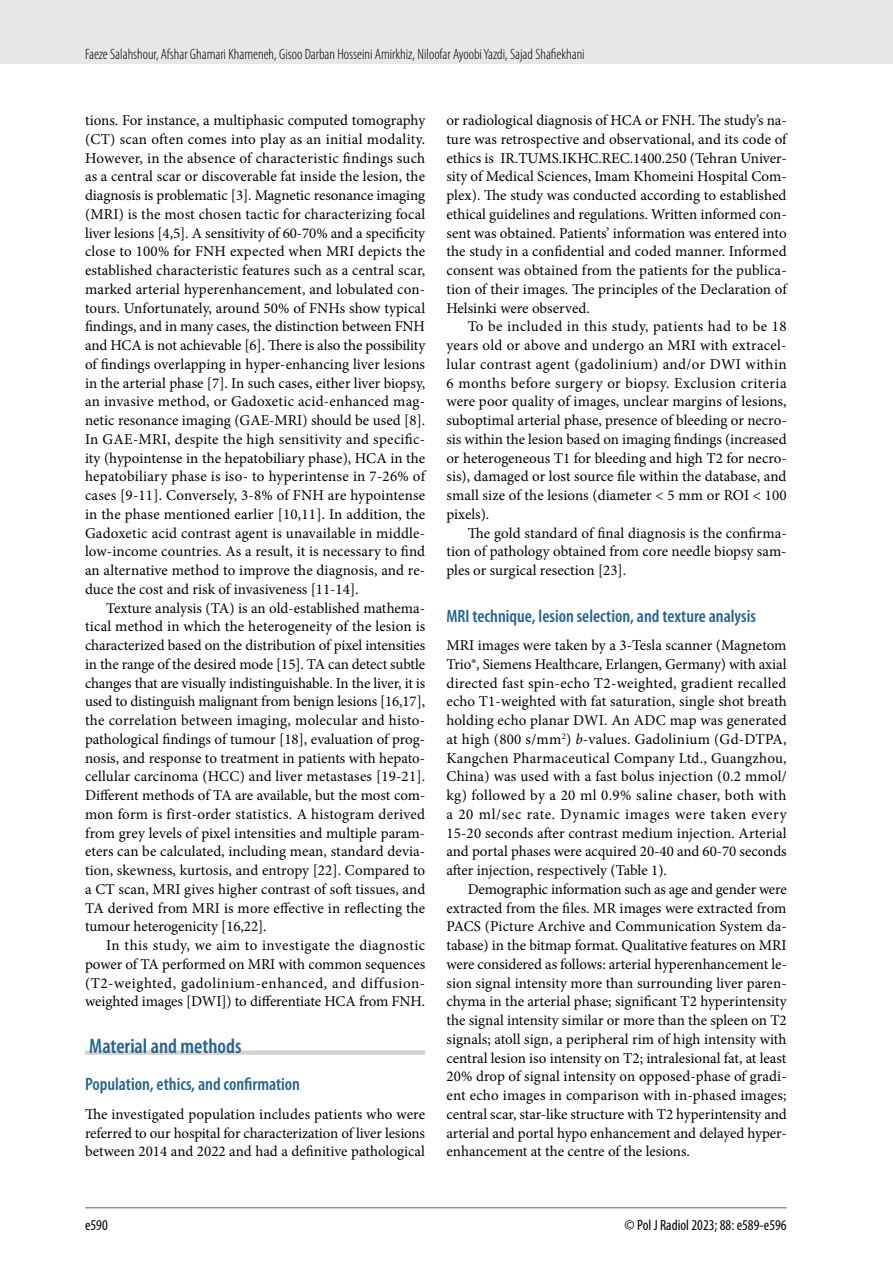
<style>
.page{position:relative;width:893px;height:1263px;background:#fff}
.page>*{position:absolute;margin:0;border:0;box-sizing:border-box;transform-origin:0 0}
.t1{font:600 condensed 21px "Myriad Pro";color:#25638e}
.t2{font:600 condensed 18px "Myriad Pro";color:#25638e}
.t3{font:15px/18.8px "Minion Pro";color:#000;text-align:justify}
.t4{font:300 condensed 15px "Myriad Pro";color:#000}
.t5{font:condensed 15px "Myriad Pro";color:#000}
.s1{font-style:italic}
</style>
<div class="page">
<div style="left:0;top:0;width:893px;height:64px;background:#e6e7e8"></div>
<hr style="left:85px;top:1207px;width:702px;height:1px;background:#939598">
<div style="left:85px;top:1050px;width:340px;height:5px;background:#d1d3d4"></div>
<p class="t4" style="left:85px;top:45px;width:501px">Faeze Salahshour, Afshar Ghamari Khameneh, Gisoo Darban Hosseini Amirkhiz, Niloofar Ayoobi Yazdi, Sajad Shafiekhani</p>
<p class="t3" style="left:85px;top:111px;width:342px">tions. For instance, a multiphasic computed tomography (CT) scan often comes into play as an initial modality.<br>However, in the absence of characteristic findings such as a central scar or discoverable fat inside the lesion, the diagnosis is problematic [3]. Magnetic resonance imaging (MRI) is the most chosen tactic for characterizing focal liver lesions [4,5]. A sensitivity of 60-70% and a specificity close to 100% for FNH expected when MRI depicts the established characteristic features such as a central scar, marked arterial hyperenhancement, and lobulated con&shy;tours. Unfortunately, around 50% of FNHs show typical findings, and in many cases, the distinction between FNH and HCA is not achievable [6]. There is also the possibility of findings overlapping in hyper-enhancing liver lesions in the arterial phase [7]. In such cases, either liver biopsy, an invasive method, or Gadoxetic acid-enhanced mag&shy;netic resonance imaging (GAE-MRI) should be used [8].<br>In GAE-MRI, despite the high sensitivity and specific&shy;ity (hypointense in the hepatobiliary phase), HCA in the hepatobiliary phase is iso- to hyperintense in 7-26% of cases [9-11]. Conversely, 3-8% of FNH are hypointense in the phase mentioned earlier [10,11]. In addition, the Gadoxetic acid contrast agent is unavailable in middle&shy;low-income countries. As a result, it is necessary to find an alternative method to improve the diagnosis, and re&shy;duce the cost and risk of invasiveness [11-14].</p>
<p class="t3" style="left:85px;top:598px;width:342px;text-align:left;text-indent:21px">Texture analysis (TA) is an old-established mathema&shy;tical method in which the heterogeneity of the lesion is characterized based on the distribution of pixel intensities in the range of the desired mode [15]. TA can detect subtle changes that are visually indistinguishable. In the liver, it is used to distinguish malignant from benign lesions [16,17], the correlation between imaging, molecular and histo&shy;pathological findings of tumour [18], evaluation of prog&shy;nosis, and response to treatment in patients with hepato&shy;cellular carcinoma (HCC) and liver metastases [19-21].<br>Different methods of TA are available, but the most com&shy;mon form is first-order statistics. A histogram derived from grey levels of pixel intensities and multiple param&shy;eters can be calculated, including mean, standard devia&shy;tion, skewness, kurtosis, and entropy [22]. Compared to a CT scan, MRI gives higher contrast of soft tissues, and TA derived from MRI is more effective in reflecting the tumour heterogenicity [16,22].</p>
<p class="t3" style="left:85px;top:936px;width:342px;text-indent:21px">In this study, we aim to investigate the diagnostic power of TA performed on MRI with common sequences (T2-weighted, gadolinium-enhanced, and diffusion&shy;weighted images [DWI]) to differentiate HCA from FNH.</p>
<h1 class="t1" style="left:89px;top:1033px;width:154px">Material and methods</h1>
<p class="t2" style="left:85px;top:1073px;width:217px">Population, ethics, and confirmation</p>
<p class="t3" style="left:85px;top:1105px;width:342px">The investigated population includes patients who were referred to our hospital for characterization of liver lesions between 2014 and 2022 and had a definitive pathological</p>
<p class="t3" style="left:446px;top:111px;width:342px">or radiological diagnosis of HCA or FNH. The study’s na&shy;ture was retrospective and observational, and its code of ethics is IR.TUMS.IKHC.REC.1400.250 (Tehran Univer&shy;sity of Medical Sciences, Imam Khomeini Hospital Com&shy;plex). The study was conducted according to established ethical guidelines and regulations. Written informed con&shy;sent was obtained. Patients’ information was entered into the study in a confidential and coded manner. Informed consent was obtained from the patients for the publica&shy;tion of their images. The principles of the Declaration of Helsinki were observed.</p>
<p class="t3" style="left:446px;top:317px;width:342px;text-indent:21px">To be included in this study, patients had to be 18 years old or above and undergo an MRI with extracel&shy;lular contrast agent (gadolinium) and/or DWI within 6 months before surgery or biopsy. Exclusion criteria were poor quality of images, unclear margins of lesions, suboptimal arterial phase, presence of bleeding or necro&shy;sis within the lesion based on imaging findings (increased or heterogeneous T1 for bleeding and high T2 for necro&shy;sis), damaged or lost source file within the database, and small size of the lesions (diameter &lt; 5 mm or ROI &lt; 100 pixels).</p>
<p class="t3" style="left:446px;top:523px;width:342px;text-indent:21px">The gold standard of final diagnosis is the confirma&shy;tion of pathology obtained from core needle biopsy sam&shy;ples or surgical resection [23].</p>
<p class="t2" style="left:446px;top:604px;width:311px">MRI technique, lesion selection, and texture analysis</p>
<p class="t3" style="left:446px;top:636px;width:342px">MRI images were taken by a 3-Tesla scanner (Magnetom Trio®, Siemens Healthcare, Erlangen, Germany) with axial directed fast spin-echo T2-weighted, gradient recalled echo T1-weighted with fat saturation, single shot breath holding echo planar DWI. An ADC map was generated at high (800 s/mm<sup>2</sup>) <span class="s1">b</span>-values. Gadolinium (Gd-DTPA, Kangchen Pharmaceutical Company Ltd., Guangzhou, China) was used with a fast bolus injection (0.2 mmol/ kg) followed by a 20 ml 0.9% saline chaser, both with a 20 ml/sec rate. Dynamic images were taken every 15-20 seconds after contrast medium injection. Arterial and portal phases were acquired 20-40 and 60-70 seconds after injection, respectively (Table 1).</p>
<p class="t3" style="left:446px;top:880px;width:342px;text-indent:21px">Demographic information such as age and gender were extracted from the files. MR images were extracted from PACS (Picture Archive and Communication System da&shy;tabase) in the bitmap format. Qualitative features on MRI were considered as follows: arterial hyperenhancement le&shy;sion signal intensity more than surrounding liver paren&shy;chyma in the arterial phase; significant T2 hyperintensity the signal intensity similar or more than the spleen on T2 signals; atoll sign, a peripheral rim of high intensity with central lesion iso intensity on T2; intralesional fat, at least 20% drop of signal intensity on opposed-phase of gradi&shy;ent echo images in comparison with in-phased images; central scar, star-like structure with T2 hyperintensity and arterial and portal hypo enhancement and delayed hyper&shy;enhancement at the centre of the lesions.</p>
<p class="t5" style="left:85px;top:1216px;width:24px">e590</p>
<p class="t5" style="left:625px;top:1216px;width:164px">© Pol J Radiol 2023; 88: e589-e596</p>
</div>
